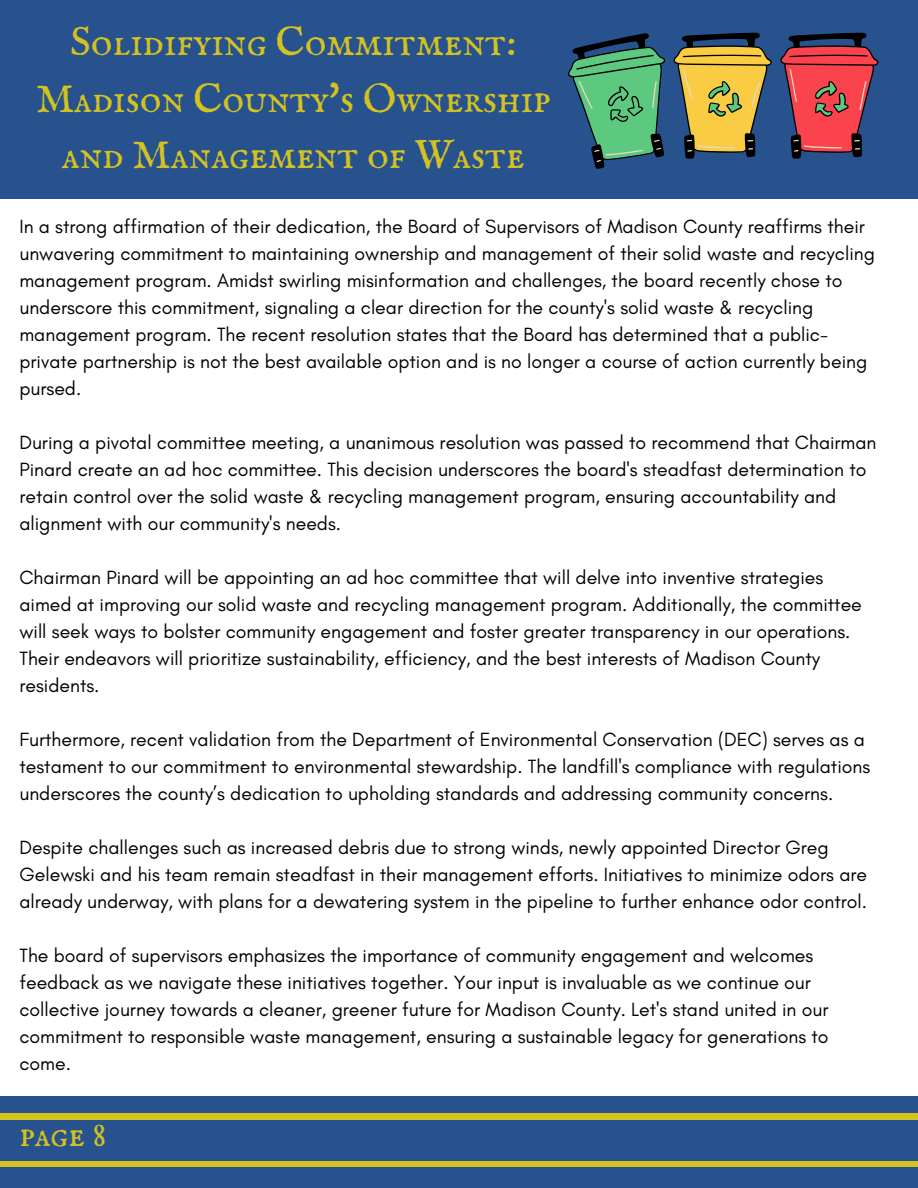
<style>
.page{position:relative;width:918px;height:1188px;background:#fff}
.page>*{position:absolute;margin:0;border:0;box-sizing:border-box;transform-origin:0 0}
.t1{font:40.65px/56.7px "IM FELL English SC";color:#d4c221;text-align:center}
.t2{font:36px "IM FELL English SC";color:#d4c221}
.t3{font:19.5px/27px "Glacial Indifference";color:#000}
</style>
<div class="page">
<div style="left:0;top:0;width:918px;height:198px;background:#27528e"></div>
<div style="left:0;top:1096px;width:918px;height:92px;background:#27528e"></div>
<div style="left:0;top:1161px;width:918px;height:6px;background:#d4c221"></div>
<div style="left:0;top:1113px;width:918px;height:6px;background:#d4c221"></div>
<svg style="left:568px;top:33px;width:311px;height:136px"></svg>
<p class="t1" style="left:36px;top:16px;width:516px">Solidifying Commitment:<br>Madison County's Ownership and Management of Waste</p>
<p class="t3" style="left:19px;top:213px;width:857px">In a strong affirmation of their dedication, the Board of Supervisors of Madison County reaffirms their unwavering commitment to maintaining ownership and management of their solid waste and recycling management program. Amidst swirling misinformation and challenges, the board recently chose to underscore this commitment, signaling a clear direction for the county's solid waste &amp; recycling management program. The recent resolution states that the Board has determined that a public&shy;private partnership is not the best available option and is no longer a course of action currently being pursed.</p>
<h1 class="t3" style="left:19px;top:429px;width:859px">During a pivotal committee meeting, a unanimous resolution was passed to recommend that Chairman Pinard create an ad hoc committee. This decision underscores the board's steadfast determination to retain control over the solid waste &amp; recycling management program, ensuring accountability and alignment with our community's needs.</h1>
<p class="t3" style="left:19px;top:564px;width:844px">Chairman Pinard will be appointing an ad hoc committee that will delve into inventive strategies aimed at improving our solid waste and recycling management program. Additionally, the committee will seek ways to bolster community engagement and foster greater transparency in our operations.<br>Their endeavors will prioritize sustainability, efficiency, and the best interests of Madison County residents.</p>
<p class="t3" style="left:19px;top:726px;width:852px">Furthermore, recent validation from the Department of Environmental Conservation (DEC) serves as a testament to our commitment to environmental stewardship. The landfill's compliance with regulations underscores the county’s dedication to upholding standards and addressing community concerns.</p>
<p class="t3" style="left:19px;top:834px;width:849px">Despite challenges such as increased debris due to strong winds, newly appointed Director Greg<br>Gelewski and his team remain steadfast in their management efforts. Initiatives to minimize odors are already underway, with plans for a dewatering system in the pipeline to further enhance odor control.</p>
<p class="t3" style="left:19px;top:942px;width:811px">The board of supervisors emphasizes the importance of community engagement and welcomes feedback as we navigate these initiatives together. Your input is invaluable as we continue our collective journey towards a cleaner, greener future for Madison County. Let's stand united in our commitment to responsible waste management, ensuring a sustainable legacy for generations to come.</p>
<p class="t2" style="left:19px;top:1114px;width:89px">page 8</p>
</div>
